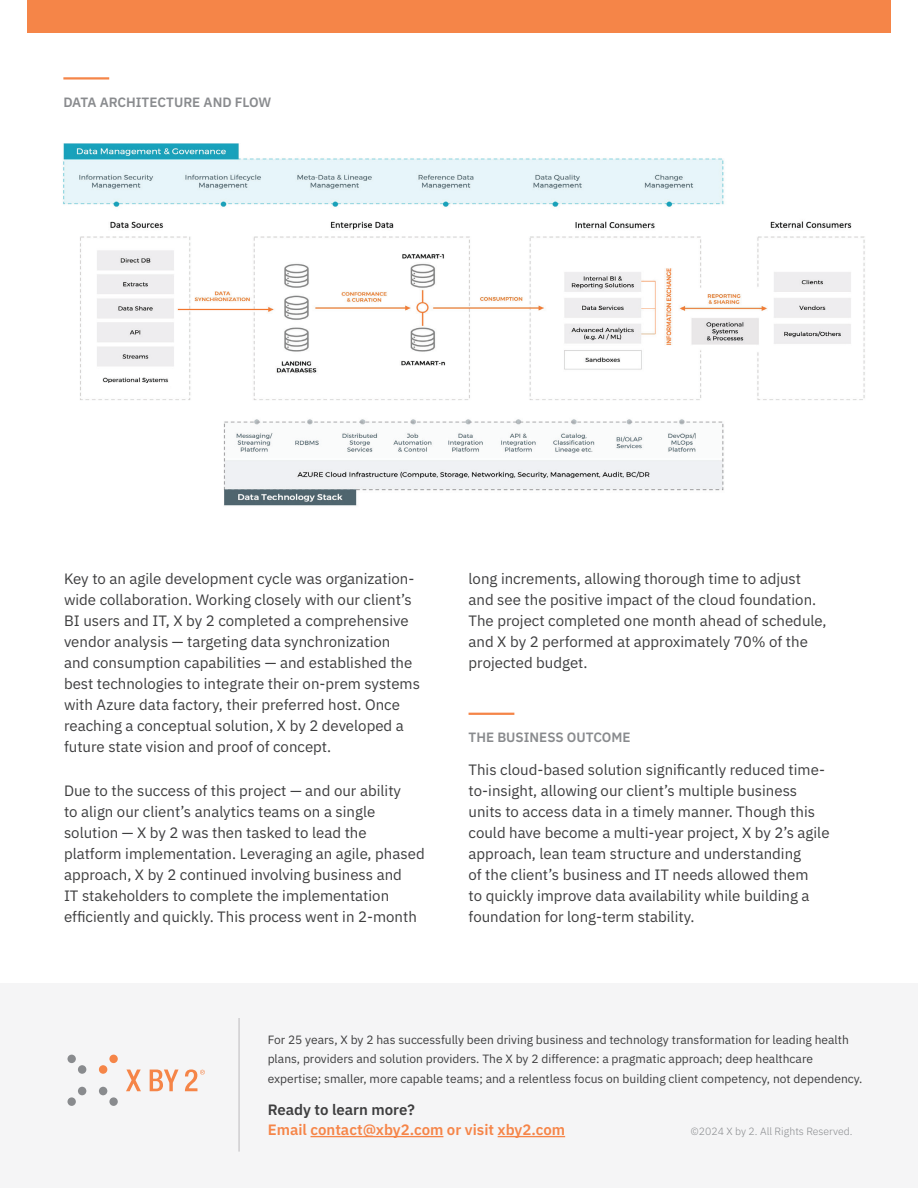
<style>
.page{position:relative;width:918px;height:1188px;background:#fff}
.page>*{position:absolute;margin:0;border:0;box-sizing:border-box;transform-origin:0 0}
.t1{font:15px/21px "IBM Plex Sans";color:#3e3e3f}
.t2{font:600 15px "IBM Plex Sans";color:#f58548}
.t3{font:600 15px "IBM Plex Sans";color:#3e3e3f}
.t4{font:600 13.5px "IBM Plex Sans";color:#898b8e}
.t5{font:12px/19.5px "IBM Plex Sans";color:#3e3e3f}
.t6{font:300 10.5px "IBM Plex Sans";color:#898b8e}
</style>
<div class="page">
<div style="left:0;top:984px;width:918px;height:204px;background:#f5f5f6"></div>
<hr style="left:310px;top:1136px;width:133px;height:1px;background:#f58548">
<hr style="left:498px;top:1136px;width:67px;height:1px;background:#f58548">
<div style="left:68px;top:1055px;width:8px;height:8px;background:#898b8e;border-radius:50%"></div>
<div style="left:78px;top:1065px;width:8px;height:9px;background:#898b8e;border-radius:50%"></div>
<div style="left:109px;top:1055px;width:9px;height:8px;background:#f58548;border-radius:50%"></div>
<div style="left:99px;top:1065px;width:8px;height:9px;background:#f58548;border-radius:50%"></div>
<div style="left:109px;top:1097px;width:9px;height:9px;background:#898b8e;border-radius:50%"></div>
<div style="left:99px;top:1087px;width:8px;height:8px;background:#898b8e;border-radius:50%"></div>
<div style="left:68px;top:1097px;width:8px;height:9px;background:#898b8e;border-radius:50%"></div>
<div style="left:78px;top:1087px;width:8px;height:8px;background:#898b8e;border-radius:50%"></div>
<svg style="left:126px;top:1070px;width:15px;height:21px"></svg>
<svg style="left:150px;top:1070px;width:29px;height:21px"></svg>
<svg style="left:185px;top:1069px;width:20px;height:22px"></svg>
<hr style="left:239px;top:1018px;width:1px;height:134px;background:#bcbbbd">
<hr style="left:63px;top:77px;width:46px;height:3px;background:#f58548">
<div style="left:27px;top:0;width:864px;height:32px;background:#f58548"></div>
<img style="left:63px;top:143px;width:802px;height:363px">
<hr style="left:469px;top:713px;width:45px;height:2px;background:#f58548">
<div style="left:99px;top:383px;width:71px;height:9px;background:#fff"></div>
<p class="t4" style="left:63px;top:92px;width:210px">DATA ARCHITECTURE AND FLOW</p>
<p class="t1" style="left:64px;top:567px;width:358px">Key to an agile development cycle was organization&shy;wide collaboration. Working closely with our client’s BI users and IT, X by 2 completed a comprehensive vendor analysis — targeting data synchronization<br>and consumption capabilities — and established the best technologies to integrate their on-prem systems with Azure data factory, their preferred host. Once reaching a conceptual solution, X by 2 developed a future state vision and proof of concept.</p>
<p class="t1" style="left:64px;top:779px;width:362px">Due to the success of this project — and our ability<br>to align our client’s analytics teams on a single solution — X by 2 was then tasked to lead the platform implementation. Leveraging an agile, phased approach, X by 2 continued involving business and<br>IT stakeholders to complete the implementation efficiently and quickly. This process went in 2-month</p>
<p class="t1" style="left:469px;top:567px;width:360px">long increments, allowing thorough time to adjust and see the positive impact of the cloud foundation.<br>The project completed one month ahead of schedule, and X by 2 performed at approximately 70% of the projected budget.</p>
<p class="t4" style="left:469px;top:727px;width:164px">THE BUSINESS OUTCOME</p>
<p class="t1" style="left:469px;top:758px;width:363px">This cloud-based solution significantly reduced time&shy;to-insight, allowing our client’s multiple business units to access data in a timely manner. Though this could have become a multi-year project, X by 2’s agile approach, lean team structure and understanding<br>of the client’s business and IT needs allowed them<br>to quickly improve data availability while building a foundation for long-term stability.</p>
<p class="t5" style="left:268px;top:1029px;width:596px">For 25 years, X by 2 has successfully been driving business and technology transformation for leading health plans, providers and solution providers. The X by 2 difference: a pragmatic approach; deep healthcare expertise; smaller, more capable teams; and a relentless focus on building client competency, not dependency.</p>
<p class="t3" style="left:268px;top:1098px;width:149px">Ready to learn more?</p>
<p class="t2" style="left:268px;top:1118px;width:299px">Email contact@xby2.com or visit xby2.com</p>
<p class="t6" style="left:691px;top:1124px;width:163px">©2024 X by 2. All Rights Reserved.</p>
</div>
